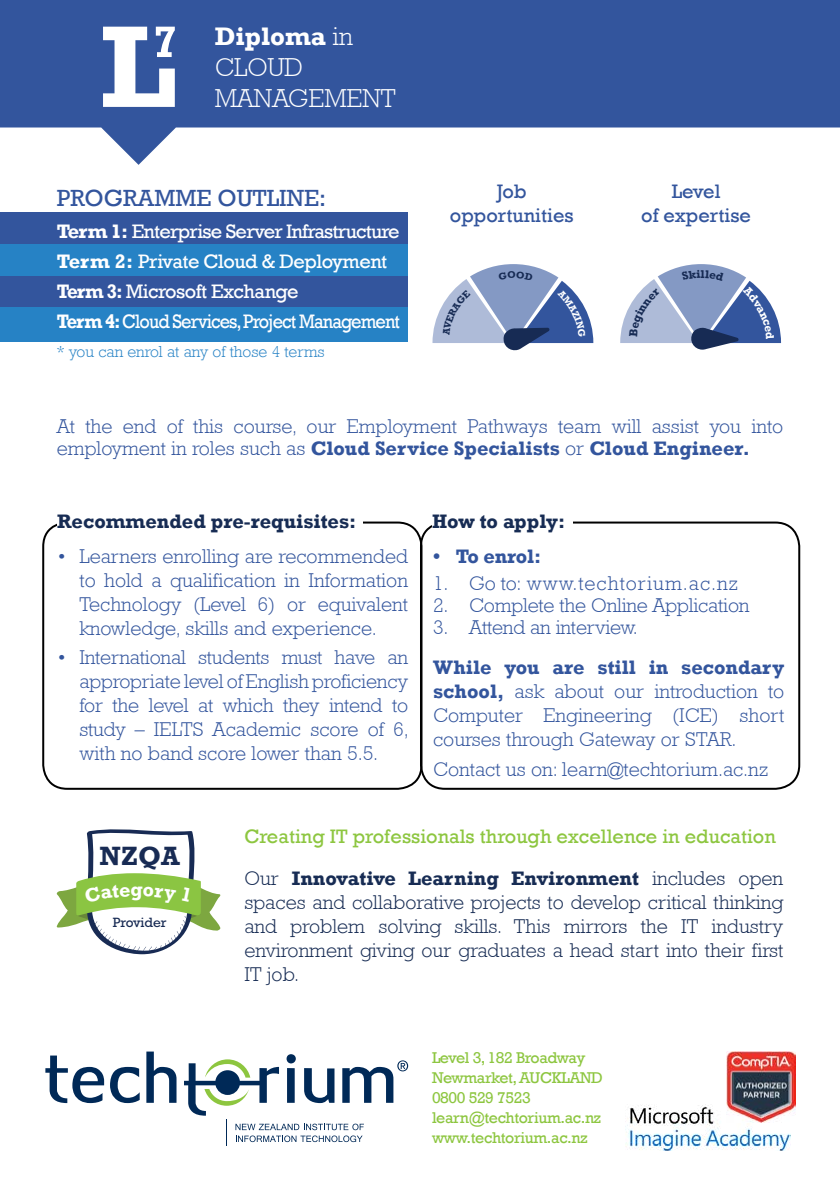
<style>
.page{position:relative;width:840px;height:1191px;background:#fff}
.page>*{position:absolute;margin:0;border:0;box-sizing:border-box;transform-origin:0 0}
.t1{font:700 26.8px "Rockwell";color:#182b54}
.t2{font:300 26px/31.2px "Rockwell";color:#fff}
.t3{font:24px "Rockwell";color:#33559d}
.t4{font:300 20px/24px "Rockwell";color:#33559d;text-align:justify}
.t5{font:300 20px/24px "Rockwell";color:#172c54;text-align:justify}
.t6{font:20px/30px "Rockwell";letter-spacing:-.04em;color:#fff}
.t7{font:20px/42px "Rockwell";color:#8dc640}
.t8{font:700 20px "Rockwell";color:#172c54}
.t9{font:20px/24px "Rockwell";color:#33559d;text-align:center}
.t10{font:300 20px "Rockwell";letter-spacing:.05em;color:#33559d}
.t11{font:700 20px "Rockwell";letter-spacing:-.01em;color:#33559d}
.t12{font:700 19.8px "Rockwell";color:#fff}
.t13{font:16px/20px "Rockwell";letter-spacing:-.025em;color:#8dc640}
.t14{font:300 16px "Rockwell";color:#2682c5}
.t15{font:13.6px "Rockwell";color:#182b54}
.s1{font-weight:700}
.s2{font-weight:300;color:#172c54}
.s3{font-weight:700;color:#172c54}
</style>
<div class="page">
<svg style="left:0;top:0;width:839px;height:165px;fill:#33559d"></svg>
<div style="left:0;top:213px;width:408px;height:34px;background:#33559d"></div>
<div style="left:0;top:244px;width:408px;height:32px;background:#2682c5"></div>
<div style="left:0;top:276px;width:408px;height:34px;background:#33559d"></div>
<div style="left:0;top:308px;width:408px;height:34px;background:#2682c5"></div>
<div style="left:42px;top:521px;width:380px;height:269px;border:2px solid #000;border-radius:24px"></div>
<div style="left:420px;top:521px;width:379px;height:269px;border:2px solid #000;border-radius:24px"></div>
<svg style="left:45px;top:1055px;width:59px;height:48px"></svg>
<svg style="left:110px;top:1067px;width:30px;height:36px"></svg>
<svg style="left:146px;top:1051px;width:30px;height:51px"></svg>
<svg style="left:184px;top:1054px;width:224px;height:91px"></svg>
<img style="left:625px;top:1104px;width:165px;height:46px">
<img style="left:726px;top:1051px;width:69px;height:71px">
<div style="left:432px;top:514px;width:139px;height:23px;background:#fff"></div>
<div style="left:57px;top:514px;width:305px;height:17px;background:#fff"></div>
<svg style="left:103px;top:27px;width:72px;height:80px"></svg>
<svg style="left:432px;top:264px;width:161px;height:87px"></svg>
<svg style="left:216px;top:67px;width:17px;height:9px"></svg>
<svg style="left:258px;top:85px;width:22px;height:28px"></svg>
<svg style="left:344px;top:86px;width:22px;height:26px"></svg>
<svg style="left:620px;top:264px;width:160px;height:86px"></svg>
<svg style="left:57px;top:829px;width:163px;height:125px"></svg>
<h2 class="t2" style="left:214px;top:20px;width:182px"><span class="s1">Diploma</span> in<br>CLOUD<br>MANAGEMENT</h2>
<p class="t3" style="left:57px;top:184px;width:271px">PROGRAMME OUTLINE:</p>
<p class="t9" style="left:449px;top:180px;width:125px">Job opportunities</p>
<p class="t6" style="left:57px;top:217px;width:345px"><span class="s1">Term 1:</span> Enterprise Server Infrastructure <span class="s1">Term 2:</span> Private Cloud &amp; Deployment <span class="s1">Term 3:</span> Microsoft Exchange<br><span class="s1">Term 4:</span> Cloud Services, Project Management</p>
<p class="t14" style="left:57px;top:342px;width:269px">* you can enrol at any of those 4 terms</p>
<p class="t9" style="left:641px;top:180px;width:111px">Level<br>of expertise</p>
<p class="t4" style="left:57px;top:415px;width:727px;line-height:22px">At the end of this course, our Employment Pathways team will assist you into employment in roles such as <span class="s1">Cloud Service Specialists</span> or <span class="s1">Cloud Engineer.</span></p>
<p class="t8" style="left:57px;top:509px;width:300px">Recommended pre-requisites:</p>
<p class="t8" style="left:432px;top:509px;width:134px">How to apply:</p>
<p class="t4" style="left:79px;top:543px;width:330px;text-indent:-23px">• Learners enrolling are recommended to hold a qualification in Information Technology (Level 6) or equivalent knowledge, skills and experience.</p>
<p class="t4" style="left:79px;top:645px;width:330px;text-indent:-23px">• International students must have an appropriate level of English proficiency for the level at which they intend to study – IELTS Academic score of 6, with no band score lower than 5.5.</p>
<p class="t11" style="left:433px;top:543px;width:110px">• To enrol:</p>
<p class="t10" style="left:433px;top:572px;width:306px">1. Go to: www.techtorium.ac.nz</p>
<p class="t4" style="left:433px;top:593px;width:318px">2. Complete the Online Application</p>
<p class="t4" style="left:433px;top:615px;width:206px">3. Attend an interview.</p>
<p class="t4" style="left:433px;top:655px;width:352px"><span class="s1">While you are still in secondary school,</span> ask about our introduction to Computer Engineering (ICE) short courses through Gateway or STAR.</p>
<p class="t4" style="left:433px;top:757px;width:336px">Contact us on: learn@techtorium.ac.nz</p>
<h1 class="t1" style="left:99px;top:840px;width:82px">NZQA</h1>
<p class="t12" style="left:130px;top:877px;width:14px">g</p>
<p class="t15" style="left:113px;top:914px;width:55px">Provider</p>
<p class="t7" style="left:244px;top:815px;width:540px">Creating IT professionals through excellence in education<br><span class="s2">Our</span> <span class="s3">Innovative Learning Environment</span> <span class="s2">includes open</span></p>
<p class="t5" style="left:244px;top:890px;width:540px">spaces and collaborative projects to develop critical thinking and problem solving skills. This mirrors the IT industry environment giving our graduates a head start into their first IT job.</p>
<p class="t13" style="left:432px;top:1047px;width:172px">Level 3, 182 Broadway<br>Newmarket, AUCKLAND<br>0800 529 7523 learn@techtorium.ac.nz www.techtorium.ac.nz</p>
</div>
